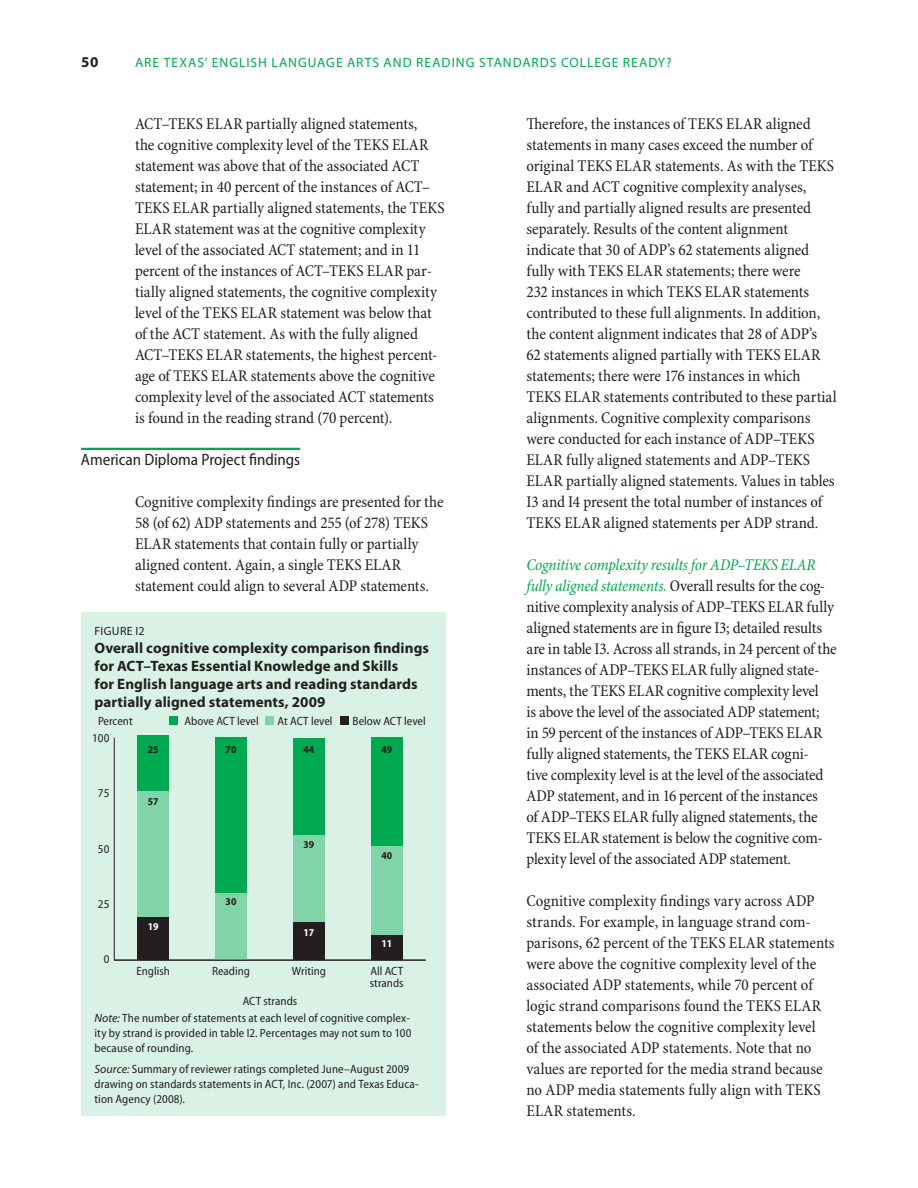
<style>
.page{position:relative;width:918px;height:1188px;background:#fff}
.page>*{position:absolute;margin:0;border:0;box-sizing:border-box;transform-origin:0 0}
.t1{font:condensed 16.5px/21px "Minion Pro";letter-spacing:-.005em;color:#231f20}
.t2{font:semi-condensed 16.5px "Myriad Pro";letter-spacing:-.005em;color:#231f20}
.t3{font:700 15px/18px "Myriad Pro";letter-spacing:.005em;color:#231f20}
.t4{font:13.5px "Myriad Pro";letter-spacing:.075em;color:#00a94f}
.t5{font:semi-condensed 12px/15px "Myriad Pro";letter-spacing:.005em;color:#231f20}
.t6{font:12px "Myriad Pro";letter-spacing:.025em;color:#231f20}
.t7{font:700 semi-condensed 10.5px "Myriad Pro";color:#231f20}
.t8{font:700 semi-condensed 10.5px "Myriad Pro";color:#fff}
.s1{font-style:italic;font-stretch:normal}
.s2{font-style:italic;color:#00a94f}
</style>
<div class="page">
<hr style="left:81px;top:448px;width:219px;height:2px;background:#00a94f">
<div style="left:81px;top:612px;width:365px;height:504px;background:#d9f2e5"></div>
<hr style="left:114px;top:738px;width:1px;height:222px;background:#231f20">
<div style="left:169px;top:716px;width:9px;height:9px;background:#00a94f"></div>
<div style="left:265px;top:716px;width:9px;height:9px;background:#80d4a7"></div>
<div style="left:340px;top:716px;width:9px;height:9px;background:#231f20"></div>
<div style="left:138px;top:735px;width:31px;height:56px;background:#00a94f"></div>
<div style="left:215px;top:738px;width:32px;height:155px;background:#00a94f"></div>
<div style="left:293px;top:738px;width:31px;height:97px;background:#00a94f"></div>
<div style="left:371px;top:738px;width:31px;height:109px;background:#00a94f"></div>
<div style="left:138px;top:791px;width:31px;height:127px;background:#80d4a7"></div>
<div style="left:215px;top:893px;width:32px;height:67px;background:#80d4a7"></div>
<div style="left:293px;top:835px;width:31px;height:87px;background:#80d4a7"></div>
<div style="left:371px;top:847px;width:31px;height:89px;background:#80d4a7"></div>
<div style="left:138px;top:918px;width:31px;height:42px;background:#231f20"></div>
<div style="left:293px;top:922px;width:31px;height:38px;background:#231f20"></div>
<div style="left:371px;top:936px;width:31px;height:24px;background:#231f20"></div>
<hr style="left:114px;top:960px;width:312px;height:1px;background:#231f20">
<p class="t3" style="left:81px;top:53px;width:19px">50</p>
<p class="t4" style="left:135px;top:55px;width:538px">ARE TEXAS’ ENGLISH LANGUAGE ARTS AND READING STANDARDS COLLEGE READY?</p>
<p class="t1" style="left:135px;top:114px;width:311px">ACT–TEKS ELAR partially aligned statements,<br>the cognitive complexity level of the TEKS ELAR statement was above that of the associated ACT statement; in 40 percent of the instances of ACT– TEKS ELAR partially aligned statements, the TEKS ELAR statement was at the cognitive complexity level of the associated ACT statement; and in 11 percent of the instances of ACT–TEKS ELAR par&shy;tially aligned statements, the cognitive complexity level of the TEKS ELAR statement was below that of the ACT statement. As with the fully aligned ACT–TEKS ELAR statements, the highest percent&shy;age of TEKS ELAR statements above the cognitive complexity level of the associated ACT statements is found in the reading strand (70 percent).</p>
<p class="t2" style="left:81px;top:451px;width:221px">American Diploma Project findings</p>
<p class="t1" style="left:135px;top:492px;width:310px">Cognitive complexity findings are presented for the 58 (of 62) ADP statements and 255 (of 278) TEKS ELAR statements that contain fully or partially aligned content. Again, a single TEKS ELAR statement could align to several ADP statements.</p>
<p class="t6" style="left:95px;top:624px;width:52px">FIGURE I2</p>
<p class="t3" style="left:94px;top:639px;width:336px">overall cognitive complexity comparison findings for AcT–Texas Essential Knowledge and skills<br>for English language arts and reading standards partially aligned statements, 2009</p>
<p class="t5" style="left:98px;top:714px;width:36px">Percent</p>
<p class="t5" style="left:185px;top:714px;width:76px">Above ACT level</p>
<p class="t5" style="left:278px;top:714px;width:56px">At ACT level</p>
<p class="t5" style="left:353px;top:714px;width:75px">Below ACT level</p>
<p class="t5" style="left:92px;top:730px;width:19px">100</p>
<p class="t5" style="left:98px;top:786px;width:13px">75</p>
<p class="t5" style="left:98px;top:842px;width:13px">50</p>
<p class="t5" style="left:98px;top:897px;width:13px">25</p>
<p class="t5" style="left:104px;top:951px;width:7px">0</p>
<p class="t7" style="left:148px;top:743px;width:12px">25</p>
<p class="t7" style="left:226px;top:743px;width:12px">70</p>
<p class="t7" style="left:303px;top:743px;width:12px">44</p>
<p class="t7" style="left:381px;top:743px;width:12px">49</p>
<p class="t7" style="left:148px;top:796px;width:12px">57</p>
<p class="t8" style="left:148px;top:920px;width:12px">19</p>
<p class="t7" style="left:226px;top:896px;width:12px">30</p>
<p class="t7" style="left:303px;top:839px;width:12px">39</p>
<p class="t8" style="left:303px;top:927px;width:12px">17</p>
<p class="t7" style="left:381px;top:850px;width:12px">40</p>
<p class="t8" style="left:381px;top:938px;width:12px">11</p>
<p class="t5" style="left:136px;top:963px;width:35px">English</p>
<p class="t5" style="left:212px;top:963px;width:39px">Reading</p>
<p class="t5" style="left:292px;top:963px;width:36px">Writing</p>
<p class="t5" style="left:370px;top:965px;width:35px;line-height:12px">All ACT strands</p>
<p class="t5" style="left:95px;top:992px;width:317px;line-height:17px;text-indent:148px">ACT strands<br><span class="s1">Note:</span> The number of statements at each level of cognitive complex-</p>
<p class="t5" style="left:95px;top:1025px;width:318px">ity by strand is provided in table I2. Percentages may not sum to 100 because of rounding.</p>
<p class="t5" style="left:95px;top:1061px;width:326px"><span class="s1">Source:</span> Summary of reviewer ratings completed June–August 2009 drawing on standards statements in ACT, Inc. (2007) and Texas Educa&shy;tion Agency (2008).</p>
<p class="t1" style="left:526px;top:114px;width:312px">Therefore, the instances of TEKS ELAR aligned statements in many cases exceed the number of original TEKS ELAR statements. As with the TEKS ELAR and ACT cognitive complexity analyses, fully and partially aligned results are presented separately. Results of the content alignment indicate that 30 of ADP’s 62 statements aligned fully with TEKS ELAR statements; there were<br>232 instances in which TEKS ELAR statements contributed to these full alignments. In addition, the content alignment indicates that 28 of ADP’s<br>62 statements aligned partially with TEKS ELAR statements; there were 176 instances in which TEKS ELAR statements contributed to these partial alignments. Cognitive complexity comparisons were conducted for each instance of ADP–TEKS ELAR fully aligned statements and ADP–TEKS ELAR partially aligned statements. Values in tables I3 and I4 present the total number of instances of TEKS ELAR aligned statements per ADP strand.</p>
<p class="t1" style="left:526px;top:555px;width:312px"><span class="s2">Cognitive complexity results for ADP–TEKS ELAR fully aligned statements.</span> Overall results for the cog&shy;nitive complexity analysis of ADP–TEKS ELAR fully aligned statements are in figure I3; detailed results are in table I3. Across all strands, in 24 percent of the instances of ADP–TEKS ELAR fully aligned state&shy;ments, the TEKS ELAR cognitive complexity level<br>is above the level of the associated ADP statement;<br>in 59 percent of the instances of ADP–TEKS ELAR fully aligned statements, the TEKS ELAR cogni-<br>tive complexity level is at the level of the associated ADP statement, and in 16 percent of the instances<br>of ADP–TEKS ELAR fully aligned statements, the TEKS ELAR statement is below the cognitive com&shy;plexity level of the associated ADP statement.</p>
<p class="t1" style="left:526px;top:891px;width:310px">Cognitive complexity findings vary across ADP strands. For example, in language strand com&shy;parisons, 62 percent of the TEKS ELAR statements were above the cognitive complexity level of the associated ADP statements, while 70 percent of logic strand comparisons found the TEKS ELAR statements below the cognitive complexity level<br>of the associated ADP statements. Note that no values are reported for the media strand because no ADP media statements fully align with TEKS ELAR statements.</p>
</div>
